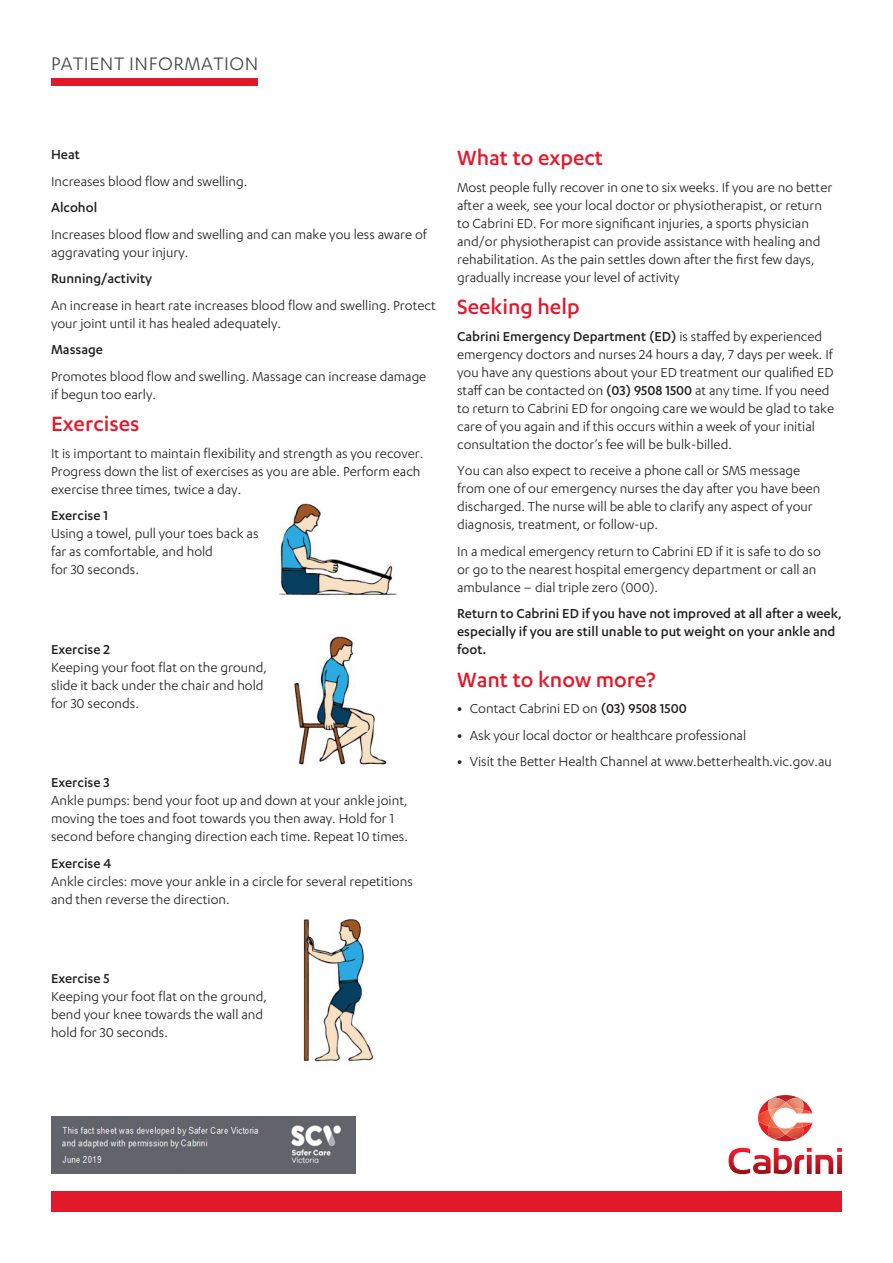
<style>
.page{position:relative;width:893px;height:1263px;background:#fff}
.page>*{position:absolute;margin:0;border:0;box-sizing:border-box;transform-origin:0 0}
.Paragraph_Style_Body{font:500 24px "Karbon";color:#e2192b}
.t1{font:21px "Karbon";letter-spacing:.025em;color:#454647}
.Paragraph_Style_Body-2{font:15px/18px "Karbon";color:#231f20}
.Paragraph_Style_Body-3{font:500 15px/18px "Karbon";color:#231f20}
.s1{font-weight:500}
.s2{font-weight:700}
</style>
<div class="page">
<div style="left:51px;top:1191px;width:791px;height:21px;background:#e2192b"></div>
<svg style="left:729px;top:1148px;width:113px;height:26px"></svg>
<svg style="left:758px;top:1095px;width:54px;height:46px"></svg>
<img style="left:51px;top:1116px;width:304px;height:58px">
<div style="left:51px;top:78px;width:207px;height:7px;background:#e2192b"></div>
<img style="left:279px;top:503px;width:118px;height:93px">
<img style="left:294px;top:636px;width:93px;height:129px">
<img style="left:303px;top:918px;width:71px;height:144px">
<h2 class="t1" style="left:51px;top:52px;width:209px">PATIENT INFORMATION</h2>
<p class="Paragraph_Style_Body-3" style="left:51px;top:145px;width:30px">Heat</p>
<p class="Paragraph_Style_Body-2" style="left:51px;top:172px;width:198px">Increases blood flow and swelling.</p>
<p class="Paragraph_Style_Body-3" style="left:51px;top:198px;width:48px">Alcohol</p>
<p class="Paragraph_Style_Body-2" style="left:51px;top:225px;width:377px">Increases blood flow and swelling and can make you less aware of aggravating your injury.</p>
<p class="Paragraph_Style_Body-3" style="left:51px;top:269px;width:103px">Running/activity</p>
<p class="Paragraph_Style_Body-2" style="left:51px;top:296px;width:386px">An increase in heart rate increases blood flow and swelling. Protect your joint until it has healed adequately.</p>
<p class="Paragraph_Style_Body-3" style="left:51px;top:340px;width:54px">Massage</p>
<p class="Paragraph_Style_Body-2" style="left:51px;top:367px;width:377px">Promotes blood flow and swelling. Massage can increase damage if begun too early.</p>
<p class="Paragraph_Style_Body" style="left:51px;top:410px;width:90px">Exercises</p>
<p class="Paragraph_Style_Body-2" style="left:51px;top:444px;width:374px">It is important to maintain flexibility and strength as you recover.<br>Progress down the list of exercises as you are able. Perform each exercise three times, twice a day.</p>
<p class="Paragraph_Style_Body-2" style="left:51px;top:506px;width:209px"><span class="s1">Exercise 1<br></span>Using a towel, pull your toes back as far as comfortable, and hold<br>for 30 seconds.</p>
<p class="Paragraph_Style_Body-2" style="left:51px;top:640px;width:218px"><span class="s1">Exercise 2<br></span>Keeping your foot flat on the ground, slide it back under the chair and hold for 30 seconds.</p>
<p class="Paragraph_Style_Body-2" style="left:51px;top:773px;width:358px"><span class="s1">Exercise 3<br></span>Ankle pumps: bend your foot up and down at your ankle joint, moving the toes and foot towards you then away. Hold for 1 second before changing direction each time. Repeat 10 times.</p>
<p class="Paragraph_Style_Body-2" style="left:51px;top:854px;width:363px"><span class="s1">Exercise 4<br></span>Ankle circles: move your ankle in a circle for several repetitions and then reverse the direction.</p>
<p class="Paragraph_Style_Body" style="left:457px;top:144px;width:148px">What to expect</p>
<p class="Paragraph_Style_Body-2" style="left:457px;top:178px;width:377px">Most people fully recover in one to six weeks. If you are no better after a week, see your local doctor or physiotherapist, or return to Cabrini ED. For more significant injuries, a sports physician and/or physiotherapist can provide assistance with healing and rehabilitation. As the pain settles down after the first few days, gradually increase your level of activity</p>
<p class="Paragraph_Style_Body" style="left:457px;top:293px;width:124px">Seeking help</p>
<p class="Paragraph_Style_Body-2" style="left:457px;top:327px;width:378px"><span class="s1">Cabrini Emergency Department (ED)</span> is staffed by experienced emergency doctors and nurses 24 hours a day, 7 days per week. If you have any questions about your ED treatment our qualified ED staff can be contacted on <span class="s1">(03) 9508 1500</span> at any time. If you need to return to Cabrini ED for ongoing care we would be glad to take care of you again and if this occurs within a week of your initial consultation the doctor’s fee will be bulk-billed.</p>
<p class="Paragraph_Style_Body-2" style="left:457px;top:461px;width:365px">You can also expect to receive a phone call or SMS message from one of our emergency nurses the day after you have been discharged. The nurse will be able to clarify any aspect of your diagnosis, treatment, or follow-up.</p>
<p class="Paragraph_Style_Body-2" style="left:457px;top:542px;width:365px">In a medical emergency return to Cabrini ED if it is safe to do so or go to the nearest hospital emergency department or call an ambulance – dial triple zero (000).</p>
<p class="Paragraph_Style_Body-3" style="left:457px;top:604px;width:386px">Return to Cabrini ED if you have not improved at all after a week, especially if you are still unable to put weight on your ankle and foot.</p>
<p class="Paragraph_Style_Body" style="left:457px;top:666px;width:200px">Want to know more?</p>
<p class="Paragraph_Style_Body-2" style="left:457px;top:699px;width:231px"><span class="s2">•</span> Contact Cabrini ED on <span class="s1">(03) 9508 1500</span></p>
<p class="Paragraph_Style_Body-2" style="left:457px;top:726px;width:291px"><span class="s2">•</span> Ask your local doctor or healthcare professional</p>
<p class="Paragraph_Style_Body-2" style="left:457px;top:752px;width:376px"><span class="s2">•</span> Visit the Better Health Channel at www.betterhealth.vic.gov.au</p>
<p class="Paragraph_Style_Body-2" style="left:51px;top:969px;width:218px"><span class="s1">Exercise 5<br></span>Keeping your foot flat on the ground, bend your knee towards the wall and hold for 30 seconds.</p>
</div>
